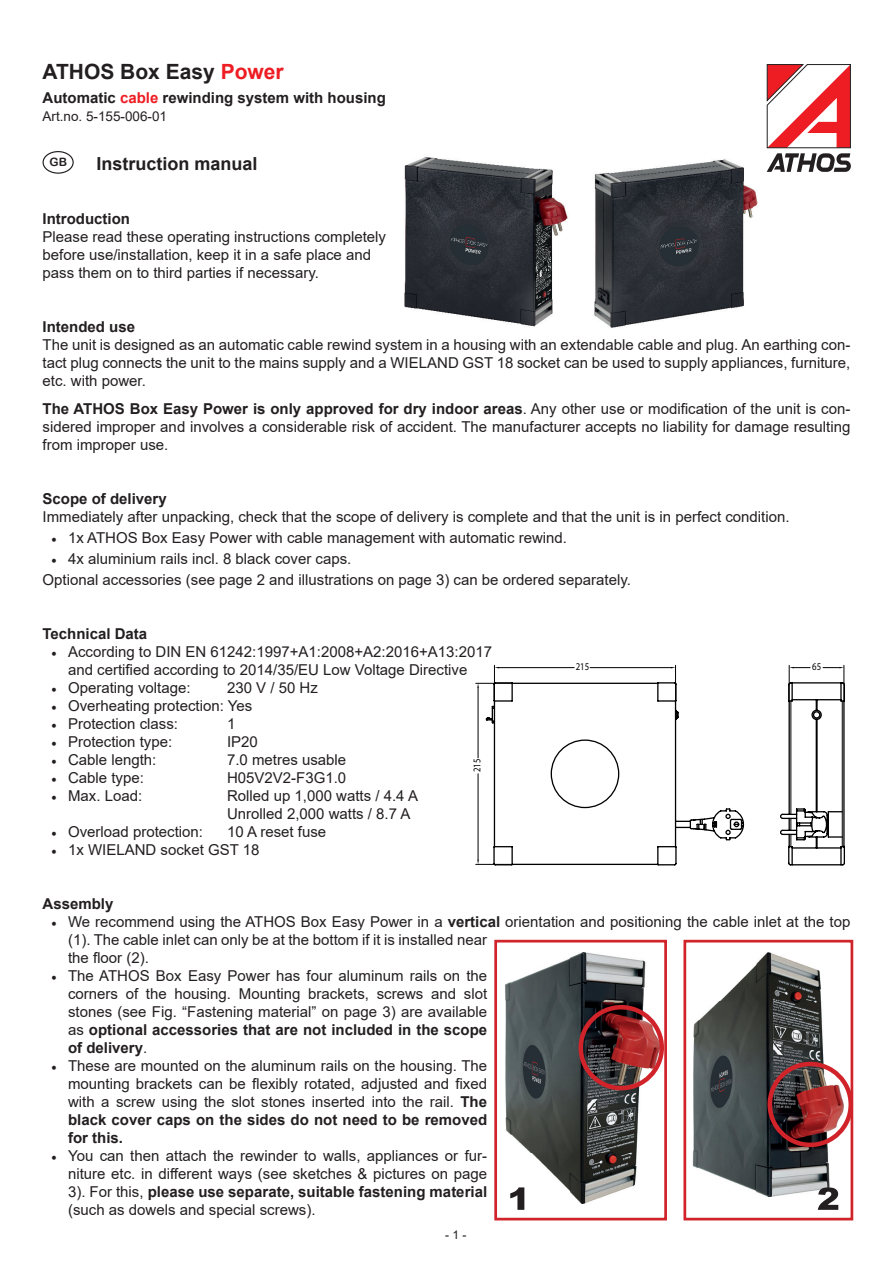
<style>
.page{position:relative;width:893px;height:1263px;background:#fff}
.page>*{position:absolute;margin:0;border:0;box-sizing:border-box;transform-origin:0 0}
.t1{font:700 21px "Arial";color:#231f20}
.t2{font:700 18px "Arial";color:#231f20}
.t3{font:15px/18px "Arial";color:#231f20;text-align:justify}
.t4{font:700 15px "Arial";color:#231f20}
.t5{font:13.5px "Arial";color:#231f20}
.t6{font:12px "Arial";color:#231f20}
.t7{font:11.55px "Arial Rounded MT Bold";color:#231f20}
.t8{font:10.35px "Myriad Pro";color:#000001;scale:.85 1}
.s1{color:#ee1d23}
.s2{font-weight:700}
.s3{font-family:"Minion Pro"}
</style>
<div class="page">
<svg style="left:766px;top:64px;width:85px;height:108px"></svg>
<svg style="left:485px;top:682px;width:260px;height:184px"></svg>
<svg style="left:675px;top:710px;width:2px;height:10px"></svg>
<hr style="left:494px;top:665px;width:1px;height:35px;background:#000001">
<hr style="left:675px;top:665px;width:1px;height:35px;background:#000001">
<hr style="left:499px;top:667px;width:75px;height:1px;background:#000001">
<hr style="left:590px;top:667px;width:81px;height:1px;background:#000001">
<hr style="left:476px;top:683px;width:35px;height:1px;background:#000001">
<hr style="left:476px;top:864px;width:35px;height:1px;background:#000001">
<hr style="left:478px;top:688px;width:1px;height:70px;background:#000001">
<hr style="left:478px;top:774px;width:1px;height:86px;background:#000001">
<svg style="left:780px;top:681px;width:65px;height:185px"></svg>
<hr style="left:844px;top:665px;width:1px;height:35px;background:#000001">
<hr style="left:789px;top:665px;width:1px;height:35px;background:#000001">
<svg style="left:823px;top:667px;width:21px;height:1px"></svg>
<svg style="left:789px;top:667px;width:21px;height:1px"></svg>
<div style="left:43px;top:151px;width:31px;height:23px;border:1px solid #231f20;border-radius:50%"></div>
<img style="left:404px;top:157px;width:164px;height:170px">
<img style="left:594px;top:159px;width:164px;height:169px">
<img style="left:505px;top:953px;width:154px;height:250px">
<div style="left:494px;top:940px;width:173px;height:280px;border:3px solid #d1232a"></div>
<img style="left:692px;top:953px;width:151px;height:243px">
<div style="left:683px;top:940px;width:170px;height:280px;border:3px solid #d1232a"></div>
<svg style="left:510px;top:1187px;width:14px;height:23px"></svg>
<div style="left:578px;top:1005px;width:86px;height:85px;border:4px solid #d1232a;border-radius:50%"></div>
<svg style="left:818px;top:1187px;width:20px;height:23px"></svg>
<div style="left:767px;top:1062px;width:86px;height:85px;border:4px solid #d1232a;border-radius:50%"></div>
<h1 class="t1" style="left:43px;top:57px;width:243px">ATHOS Box Easy <span class="s1">Power</span></h1>
<p class="t4" style="left:43px;top:87px;width:345px">Automatic <span class="s1">cable</span> rewinding system with housing</p>
<p class="t5" style="left:43px;top:107px;width:126px">Art.no. 5-155-006-01</p>
<p class="t7" style="left:50px;top:155px;width:19px">GB</p>
<p class="t2" style="left:97px;top:151px;width:163px">Instruction manual</p>
<p class="t4" style="left:43px;top:208px;width:89px">Introduction</p>
<p class="t3" style="left:43px;top:227px;width:345px;text-align:left">Please read these operating instructions completely before use/installation, keep it in a safe place and pass them on to third parties if necessary.</p>
<p class="t4" style="left:43px;top:316px;width:94px">Intended use</p>
<p class="t3" style="left:43px;top:335px;width:809px">The unit is designed as an automatic cable rewind system in a housing with an extendable cable and plug. An earthing con&shy;tact plug connects the unit to the mains supply and a WIELAND GST 18 socket can be used to supply appliances, furniture, etc. with power.</p>
<p class="t3" style="left:43px;top:400px;width:809px"><span class="s2">The ATHOS Box Easy Power is only approved for dry indoor areas</span>. Any other use or modification of the unit is con&shy;sidered improper and involves a considerable risk of accident. The manufacturer accepts no liability for damage resulting from improper use.</p>
<p class="t4" style="left:43px;top:488px;width:126px">Scope of delivery</p>
<p class="t3" style="left:43px;top:508px;width:749px">Immediately after unpacking, check that the scope of delivery is complete and that the unit is in perfect condition.</p>
<p class="t3" style="left:51px;top:529px;width:518px"><span class="s3">•</span> 1x ATHOS Box Easy Power with cable management with automatic rewind.</p>
<p class="t3" style="left:43px;top:548px;width:590px;line-height:21px;text-indent:9px"><span class="s3">•</span> 4x aluminium rails incl. 8 black cover caps.<br>Optional accessories (see page 2 and illustrations on page 3) can be ordered separately.</p>
<p class="t4" style="left:43px;top:623px;width:106px">Technical Data</p>
<p class="t3" style="left:51px;top:643px;width:443px;text-align:center"><span class="s3">•</span> According to DIN EN 61242:1997+A1:2008+A2:2016+A13:2017 and certified according to 2014/35/EU Low Voltage Directive</p>
<p class="t3" style="left:51px;top:679px;width:141px"><span class="s3">•</span> Operating voltage:</p>
<p class="t3" style="left:227px;top:679px;width:92px">230 V / 50 Hz</p>
<p class="t3" style="left:51px;top:697px;width:203px"><span class="s3">•</span> Overheating protection: Yes</p>
<p class="t3" style="left:51px;top:715px;width:129px"><span class="s3">•</span> Protection class:</p>
<p class="t3" style="left:227px;top:715px;width:10px">1</p>
<p class="t3" style="left:51px;top:733px;width:123px"><span class="s3">•</span> Protection type:</p>
<p class="t3" style="left:227px;top:733px;width:32px">IP20</p>
<p class="t3" style="left:51px;top:751px;width:107px"><span class="s3">•</span> Cable length:</p>
<p class="t3" style="left:227px;top:751px;width:121px">7.0 metres usable</p>
<p class="t3" style="left:51px;top:769px;width:94px"><span class="s3">•</span> Cable type:</p>
<p class="t3" style="left:227px;top:769px;width:121px">H05V2V2-F3G1.0</p>
<p class="t3" style="left:51px;top:787px;width:93px"><span class="s3">•</span> Max. Load:</p>
<p class="t3" style="left:227px;top:787px;width:192px">Rolled up 1,000 watts / 4.4 A<br>Unrolled 2,000 watts / 8.7 A</p>
<p class="t3" style="left:51px;top:823px;width:154px"><span class="s3">•</span> Overload protection:</p>
<p class="t3" style="left:227px;top:823px;width:101px">10 A reset fuse</p>
<p class="t3" style="left:51px;top:841px;width:210px"><span class="s3">•</span> 1x WIELAND socket GST 18</p>
<p class="t8" style="left:471px;top:772px;width:17px;rotate:-90deg">215</p>
<p class="t8" style="left:576px;top:660px;width:17px">215</p>
<p class="t8" style="left:812px;top:660px;width:12px">65</p>
<p class="t4" style="left:43px;top:893px;width:72px">Assembly</p>
<p class="t3" style="left:68px;top:913px;width:784px;text-align:left;text-indent:-17px"><span class="s3">•</span> We recommend using the ATHOS Box Easy Power in a <span class="s2">vertical</span> orientation and positioning the cable inlet at the top (1). The cable inlet can only be at the bottom if it is installed near<br>the floor (2).</p>
<p class="t3" style="left:68px;top:967px;width:421px;text-indent:-17px"><span class="s3">•</span> The ATHOS Box Easy Power has four aluminum rails on the corners of the housing. Mounting brackets, screws and slot stones (see Fig. “Fastening material” on page 3) are available as <span class="s2">optional accessories that are not included in the scope of delivery</span>.</p>
<p class="t3" style="left:68px;top:1057px;width:421px;text-indent:-17px"><span class="s3">•</span> These are mounted on the aluminum rails on the housing. The mounting brackets can be flexibly rotated, adjusted and fixed with a screw using the slot stones inserted into the rail. <span class="s2">The black cover caps on the sides do not need to be removed for this.</span></p>
<p class="t3" style="left:68px;top:1147px;width:421px;text-indent:-17px"><span class="s3">•</span> You can then attach the rewinder to walls, appliances or fur&shy;niture etc. in different ways (see sketches &amp; pictures on page 3). For this, <span class="s2">please use separate, suitable fastening material </span>(such as dowels and special screws).</p>
<p class="t6" style="left:445px;top:1226px;width:23px">- 1 -</p>
</div>
